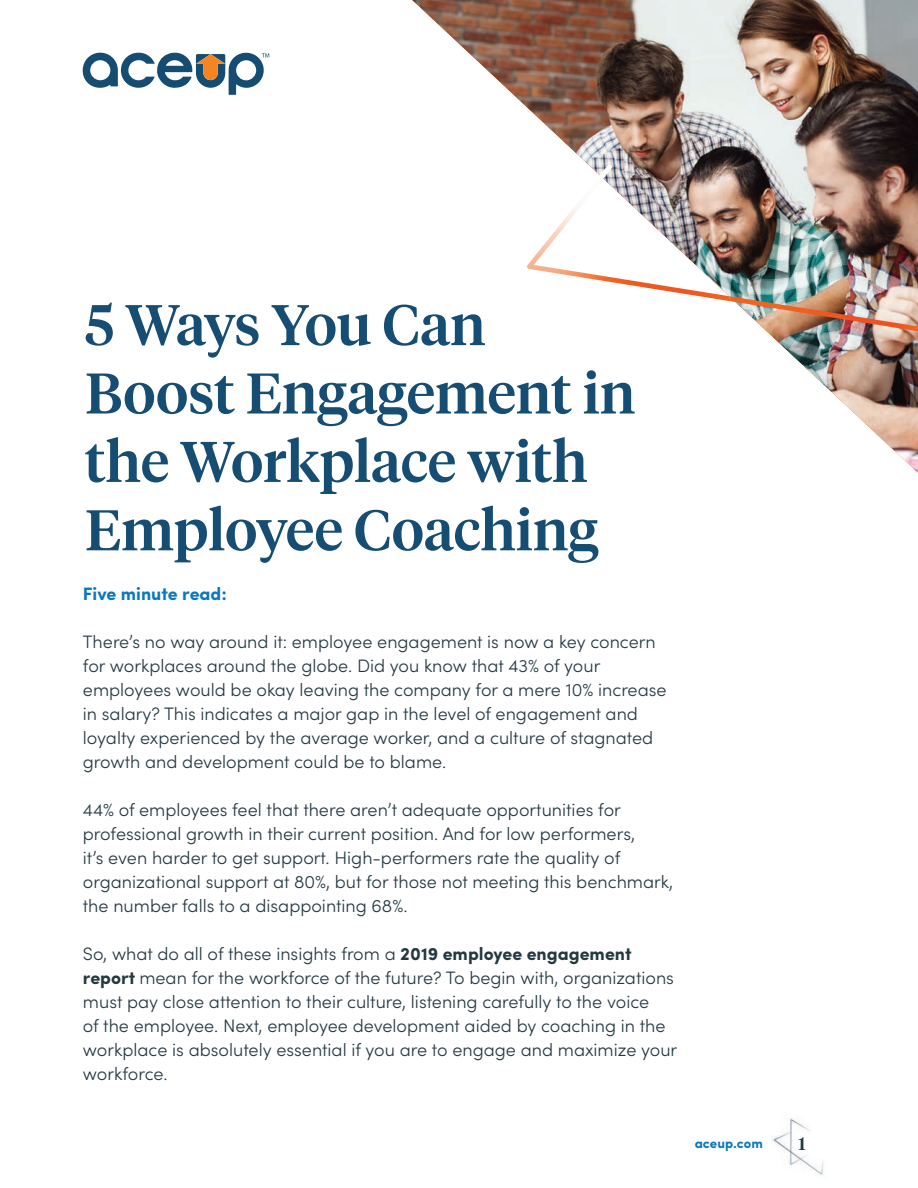
<style>
.page{position:relative;width:918px;height:1188px;background:#fff}
.page>*{position:absolute;margin:0;border:0;box-sizing:border-box;transform-origin:0 0}
.t1{font:500 57px/68.4px "Tiempos Headline Test";color:#154d73}
.t2{font:300 18px/24px "Sofia Pro";color:#243842}
.t3{font:700 18px "Sofia Pro";color:#0a78bd}
.t4{font:500 18px "Tiempos Headline Test";color:#243842}
.t5{font:700 13.5px "Sofia Pro";color:#0a78bd}
.s1{font-weight:700}
</style>
<div class="page">
<svg style="left:83px;top:53px;width:186px;height:42px"></svg>
<img style="left:771px;top:1117px;width:53px;height:58px">
<img style="left:412px;top:0;width:506px;height:473px">
<img style="left:527px;top:165px;width:391px;height:166px">
<img style="left:729px;top:296px;width:102px;height:21px">
<h1 class="t1" style="left:85px;top:288px;width:552px">5 Ways You Can<br>Boost Engagement in the Workplace with<br>Employee Coaching</h1>
<p class="t3" style="left:83px;top:580px;width:146px">Five minute read:</p>
<p class="t2" style="left:83px;top:628px;width:585px">There’s no way around it: employee engagement is now a key concern for workplaces around the globe. Did you know that 43% of your employees would be okay leaving the company for a mere 10% increase in salary? This indicates a major gap in the level of engagement and loyalty experienced by the average worker, and a culture of stagnated growth and development could be to blame.</p>
<p class="t2" style="left:83px;top:796px;width:592px">44% of employees feel that there aren’t adequate opportunities for professional growth in their current position. And for low performers,<br>it’s even harder to get support. High-performers rate the quality of organizational support at 80%, but for those not meeting this benchmark, the number falls to a disappointing 68%.</p>
<p class="t2" style="left:83px;top:940px;width:596px">So, what do all of these insights from a <span class="s1">2019 employee engagement report</span> mean for the workforce of the future? To begin with, organizations must pay close attention to their culture, listening carefully to the voice<br>of the employee. Next, employee development aided by coaching in the workplace is absolutely essential if you are to engage and maximize your workforce.</p>
<p class="t5" style="left:695px;top:1133px;width:70px">aceup.com</p>
<p class="t4" style="left:798px;top:1131px;width:9px">1</p>
</div>
